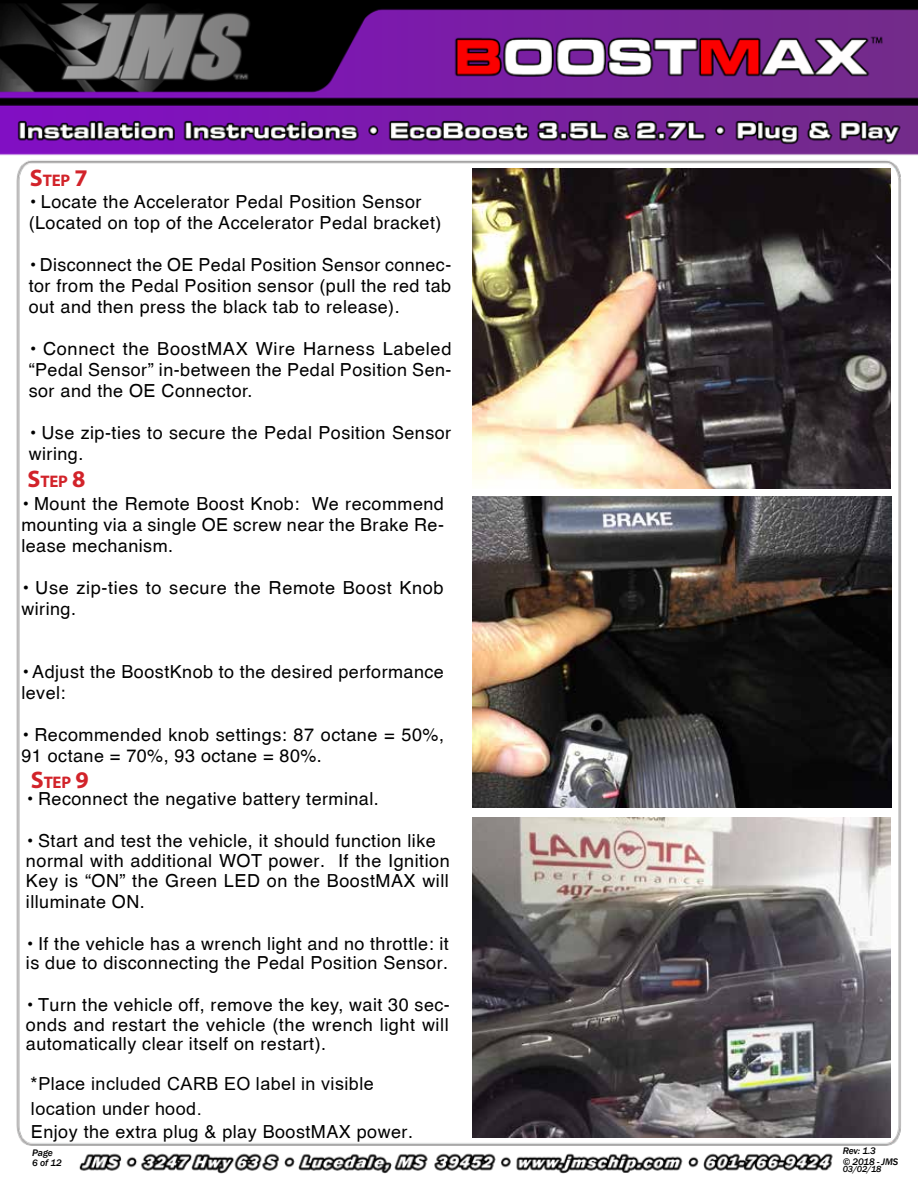
<style>
.page{position:relative;width:918px;height:1188px;background:#fff}
.page>*{position:absolute;margin:0;border:0;box-sizing:border-box;transform-origin:0 0}
.t1{font:18px/21px "Helvetica";letter-spacing:.025em;color:#000}
.t2{font:18px/24.8px "Arial";letter-spacing:.025em;color:#000}
.t3{font:700 16.8px "Myriad Pro";letter-spacing:-.015em;color:#d2232a}
.t4{font:italic 500 9.75px/10.5px "Franklin Gothic";letter-spacing:-.01em;color:#000}
.t5{font:italic 500 9px "Franklin Gothic";color:#000}
.s1{font-size:24px}
</style>
<div class="page">
<img style="left:0;top:0;width:918px;height:1174px">
<img style="left:472px;top:168px;width:419px;height:320px">
<img style="left:473px;top:497px;width:418px;height:311px">
<img style="left:472px;top:818px;width:419px;height:319px">
<p class="t3" style="left:30px;top:170px;width:59px"><span class="s1">S</span>TEP <span class="s1">7</span></p>
<p class="t1" style="left:29px;top:190px;width:414px">• Locate the Accelerator Pedal Position Sensor (Located on top of the Accelerator Pedal bracket)</p>
<p class="t1" style="left:29px;top:253px;width:424px;text-align:justify">• Disconnect the OE Pedal Position Sensor connec&shy;tor from the Pedal Position sensor (pull the red tab out and then press the black tab to release).</p>
<p class="t1" style="left:29px;top:337px;width:424px;text-align:justify">• Connect the BoostMAX Wire Harness Labeled “Pedal Sensor” in-between the Pedal Position Sen&shy;sor and the OE Connector.</p>
<p class="t1" style="left:29px;top:421px;width:424px">• Use zip-ties to secure the Pedal Position Sensor wiring.</p>
<p class="t3" style="left:28px;top:471px;width:59px"><span class="s1">S</span>TEP <span class="s1">8</span></p>
<p class="t1" style="left:21px;top:493px;width:424px;text-align:justify">• Mount the Remote Boost Knob: We recommend mounting via a single OE screw near the Brake Re&shy;lease mechanism.</p>
<p class="t1" style="left:21px;top:577px;width:424px">• Use zip-ties to secure the Remote Boost Knob wiring.</p>
<p class="t1" style="left:21px;top:661px;width:424px">• Adjust the BoostKnob to the desired performance level:</p>
<p class="t1" style="left:21px;top:724px;width:424px">• Recommended knob settings: 87 octane = 50%,<br>91 octane = 70%, 93 octane = 80%.</p>
<p class="t3" style="left:31px;top:771px;width:59px"><span class="s1">S</span>TEP <span class="s1">9</span></p>
<p class="t1" style="left:26px;top:787px;width:354px">• Reconnect the negative battery terminal.</p>
<p class="t1" style="left:26px;top:830px;width:425px;line-height:20.4px">• Start and test the vehicle, it should function like normal with additional WOT power. If the Ignition Key is “ON” the Green LED on the BoostMAX will illuminate ON.</p>
<p class="t1" style="left:26px;top:933px;width:424px;line-height:19.2px">• If the vehicle has a wrench light and no throttle: it is due to disconnecting the Pedal Position Sensor.</p>
<p class="t1" style="left:26px;top:994px;width:425px;line-height:19.8px;text-align:justify">• Turn the vehicle off, remove the key, wait 30 sec&shy;onds and restart the vehicle (the wrench light will automatically clear itself on restart).</p>
<p class="t2" style="left:31px;top:1072px;width:345px">*Place included CARB EO label in visible location under hood.</p>
<p class="t1" style="left:31px;top:1121px;width:384px">Enjoy the extra plug &amp; play BoostMAX power.</p>
<p class="t4" style="left:32px;top:1147px;width:31px">Page<br>6 of 12</p>
<p class="t4" style="left:843px;top:1146px;width:57px">Rev: 1.3<br>© 2018 - JMS</p>
<p class="t5" style="left:843px;top:1163px;width:40px">03/02/18</p>
</div>
